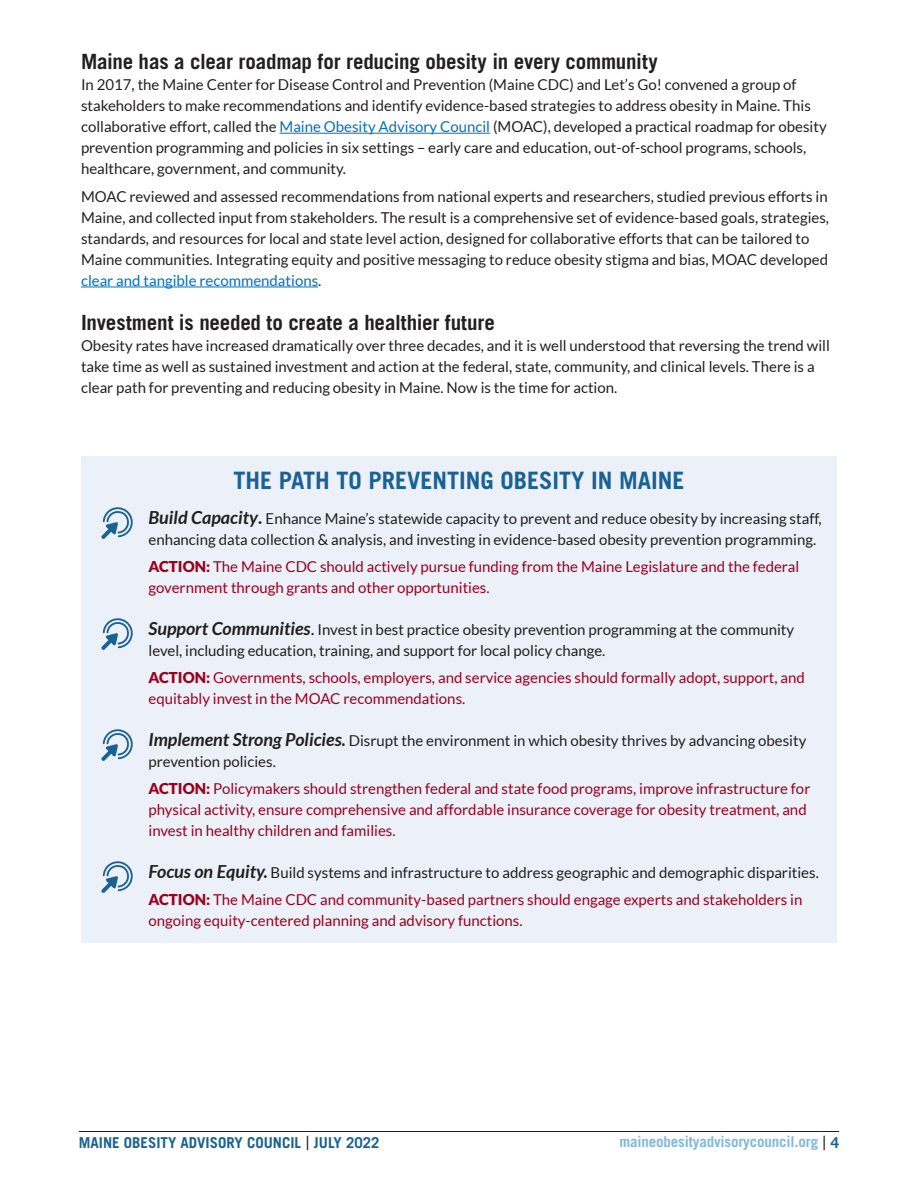
<style>
.page{position:relative;width:918px;height:1188px;background:#fff}
.page>*{position:absolute;margin:0;border:0;box-sizing:border-box;transform-origin:0 0}
.List_Paragraph{font:700 24px "Trade Gothic LT Std";color:#1a6292}
.subheading{font:700 21px "Trade Gothic LT Std";letter-spacing:-.01em;color:#231f20}
.Normal_wrd_1{font:15px/21px "Lato";color:#231f20}
.Normal_wrd_1-2{font:15px/21px "Lato";color:#9b001c}
.List_Paragraph_wrd_1{font:15px/21px "Lato";color:#231f20}
.t1{font:700 15px "Trade Gothic LT Std";color:#1a6292}
.t2{font:700 15px "Trade Gothic LT Std";letter-spacing:-.01em;color:#80b8df}
.s1{color:#0070c0}
.s2{font-weight:700;font-style:italic;font-size:18px}
.s3{font-weight:700;font-size:18px}
.s4{font-weight:900}
.s5{font-size:18px}
.s6{font-weight:400;font-size:19.5px;color:#231f20}
.s7{color:#1a6292}
</style>
<div class="page">
<hr style="left:79px;top:1131px;width:760px;height:1px;background:#231f20">
<div style="left:81px;top:456px;width:756px;height:486px;background:#ecf0f9"></div>
<svg style="left:101px;top:507px;width:32px;height:32px"></svg>
<svg style="left:101px;top:618px;width:32px;height:32px"></svg>
<svg style="left:101px;top:729px;width:32px;height:32px"></svg>
<svg style="left:101px;top:861px;width:32px;height:32px"></svg>
<hr style="left:280px;top:133px;width:210px;height:1px;background:#0070c0">
<hr style="left:81px;top:287px;width:237px;height:1px;background:#0070c0">
<p class="subheading" style="left:81px;top:49px;width:578px">Maine has a clear roadmap for reducing obesity in every community</p>
<p class="Normal_wrd_1" style="left:81px;top:74px;width:747px">In 2017, the Maine Center for Disease Control and Prevention (Maine CDC) and Let’s Go! convened a group of stakeholders to make recommendations and identify evidence-based strategies to address obesity in Maine. This collaborative effort, called the <span class="s1">Maine Obesity Advisory Council</span> (MOAC), developed a practical roadmap for obesity prevention programming and policies in six settings – early care and education, out-of-school programs, schools, healthcare, government, and community.</p>
<p class="Normal_wrd_1" style="left:81px;top:186px;width:750px">MOAC reviewed and assessed recommendations from national experts and researchers, studied previous efforts in Maine, and collected input from stakeholders. The result is a comprehensive set of evidence-based goals, strategies, standards, and resources for local and state level action, designed for collaborative efforts that can be tailored to Maine communities. Integrating equity and positive messaging to reduce obesity stigma and bias, MOAC developed <span class="s1">clear and tangible recommendations</span>.</p>
<p class="subheading" style="left:81px;top:310px;width:415px">Investment is needed to create a healthier future</p>
<p class="Normal_wrd_1" style="left:81px;top:335px;width:750px">Obesity rates have increased dramatically over three decades, and it is well understood that reversing the trend will take time as well as sustained investment and action at the federal, state, community, and clinical levels. There is a clear path for preventing and reducing obesity in Maine. Now is the time for action.</p>
<p class="List_Paragraph" style="left:233px;top:466px;width:453px">THE PATH TO PREVENTING OBESITY IN MAINE</p>
<p class="List_Paragraph_wrd_1" style="left:148px;top:508px;width:675px"><span class="s2">Build Capacity</span><span class="s3">.</span> Enhance Maine’s statewide capacity to prevent and reduce obesity by increasing staff, enhancing data collection &amp; analysis, and investing in evidence-based obesity prevention programming.</p>
<p class="Normal_wrd_1-2" style="left:148px;top:556px;width:652px"><span class="s4">ACTION:</span> The Maine CDC should actively pursue funding from the Maine Legislature and the federal government through grants and other opportunities.</p>
<p class="List_Paragraph_wrd_1" style="left:148px;top:619px;width:647px"><span class="s2">Support Communities</span><span class="s5">.</span> Invest in best practice obesity prevention programming at the community level, including education, training, and support for local policy change.</p>
<p class="Normal_wrd_1-2" style="left:148px;top:667px;width:658px"><span class="s4">ACTION:</span> Governments, schools, employers, and service agencies should formally adopt, support, and equitably invest in the MOAC recommendations.</p>
<p class="List_Paragraph_wrd_1" style="left:148px;top:730px;width:659px"><span class="s2">Implement Strong Policies.</span> Disrupt the environment in which obesity thrives by advancing obesity prevention policies.</p>
<p class="Normal_wrd_1-2" style="left:148px;top:778px;width:663px"><span class="s4">ACTION:</span> Policymakers should strengthen federal and state food programs, improve infrastructure for physical activity, ensure comprehensive and affordable insurance coverage for obesity treatment, and invest in healthy children and families.</p>
<p class="List_Paragraph_wrd_1" style="left:148px;top:862px;width:672px"><span class="s2">Focus on Equity.</span> Build systems and infrastructure to address geographic and demographic disparities.</p>
<p class="Normal_wrd_1-2" style="left:148px;top:889px;width:655px"><span class="s4">ACTION:</span> The Maine CDC and community-based partners should engage experts and stakeholders in ongoing equity-centered planning and advisory functions.</p>
<p class="t1" style="left:79px;top:1134px;width:302px">MAINE OBESITY ADVISORY COUNCIL <span class="s6">|</span> JULY 2022</p>
<p class="t2" style="left:619px;top:1132px;width:221px">maineobesityadvisorycouncil.org <span class="s6">|</span> <span class="s7">4</span></p>
</div>
